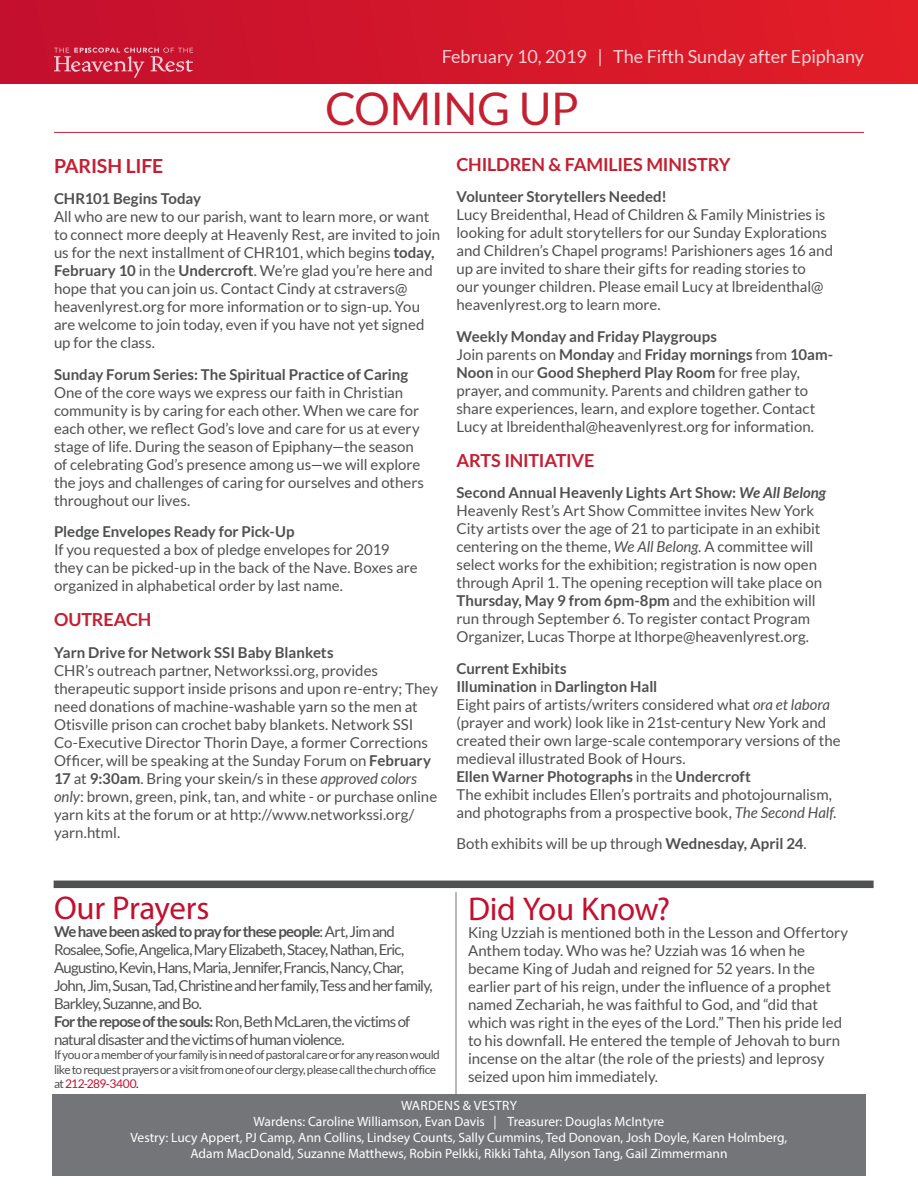
<style>
.page{position:relative;width:918px;height:1188px;background:#fff}
.page>*{position:absolute;margin:0;border:0;box-sizing:border-box;transform-origin:0 0}
.t1{font:45px "Lato";letter-spacing:-.015em;color:#c42032}
.t2{font:33px "Myriad Pro";letter-spacing:-.01em;color:#c3102f}
.t3{font:700 19.5px "Lato";letter-spacing:-.015em;color:#c42032}
.t4{font:700 18px "Lato";letter-spacing:-.01em;color:#c42032}
.t5{font:18px "Lato";color:#fff}
.t6{font:15px/18px "Lato";letter-spacing:-.005em;color:#4f5050}
.t7{font:15px/18px "Lato";letter-spacing:-.05em;color:#4f5050}
.t8{font:13.5px/16.2px "Myriad Pro";color:#fff;text-align:center}
.t9{font:13.5px "Myriad Pro";letter-spacing:.02em;color:#fff}
.t10{font:12px/14.4px "Lato";letter-spacing:-.045em;color:#4f5050}
.s1{font-weight:700}
.s2{font-style:italic}
.s3{font-weight:700;font-style:italic}
.s4{color:#c3102f}
.s5{color:#231f20}
</style>
<div class="page">
<div style="left:0;top:0;width:918px;height:84px;background:linear-gradient(to right,#c3102e,#e31e27)"></div>
<div style="left:52px;top:1094px;width:814px;height:82px;background:#747578"></div>
<hr style="left:456px;top:892px;width:1px;height:203px;background:#747578">
<svg style="left:54px;top:48px;width:139px;height:30px;background:#cf374f"></svg>
<hr style="left:54px;top:132px;width:810px;height:1px;background:#c42032">
<div style="left:54px;top:881px;width:820px;height:7px;background:#4f5050"></div>
<p class="t5" style="left:442px;top:47px;width:424px">February 10, 2019 | The Fifth Sunday after Epiphany</p>
<p class="t1" style="left:325px;top:83px;width:255px">COMING UP</p>
<p class="t3" style="left:54px;top:154px;width:111px">PARISH LIFE</p>
<p class="t6" style="left:54px;top:190px;width:388px"><span class="s1">CHR101 Begins Today<br></span>All who are new to our parish, want to learn more, or want to connect more deeply at Heavenly Rest, are invited to join us for the next installment of CHR101, which begins <span class="s1">today, February 10</span> in the <span class="s1">Undercroft</span>. We’re glad you’re here and hope that you can join us. Contact Cindy at cstravers@ heavenlyrest.org for more information or to sign-up. You are welcome to join today, even if you have not yet signed up for the class.</p>
<p class="t6" style="left:54px;top:365px;width:371px"><span class="s1">Sunday Forum Series: The Spiritual Practice of Caring </span>One of the core ways we express our faith in Christian community is by caring for each other. When we care for each other, we reflect God’s love and care for us at every stage of life. During the season of Epiphany—the season of celebrating God’s presence among us—we will explore the joys and challenges of caring for ourselves and others throughout our lives.</p>
<p class="t6" style="left:54px;top:523px;width:365px"><span class="s1">Pledge Envelopes Ready for Pick-Up<br></span>If you requested a box of pledge envelopes for 2019 they can be picked-up in the back of the Nave. Boxes are organized in alphabetical order by last name.</p>
<p class="t4" style="left:54px;top:609px;width:99px">OUTREACH</p>
<p class="t6" style="left:54px;top:643px;width:386px"><span class="s1">Yarn Drive for Network SSI Baby Blankets<br></span>CHR’s outreach partner, Networkssi.org, provides therapeutic support inside prisons and upon re-entry; They need donations of machine-washable yarn so the men at Otisville prison can crochet baby blankets. Network SSI Co-Executive Director Thorin Daye, a former Corrections Officer, will be speaking at the Sunday Forum on <span class="s1">February 17</span> at <span class="s1">9:30am</span>. Bring your skein/s in these <span class="s2">approved colors only</span>: brown, green, pink, tan, and white - or purchase online yarn kits at the forum or at http://www.networkssi.org/ yarn.html.</p>
<p class="t4" style="left:456px;top:154px;width:276px">CHILDREN &amp; FAMILIES MINISTRY</p>
<p class="t6" style="left:456px;top:188px;width:378px"><span class="s1">Volunteer Storytellers Needed!<br></span>Lucy Breidenthal, Head of Children &amp; Family Ministries is looking for adult storytellers for our Sunday Explorations and Children’s Chapel programs! Parishioners ages 16 and up are invited to share their gifts for reading stories to<br>our younger children. Please email Lucy at lbreidenthal@ heavenlyrest.org to learn more.</p>
<p class="t6" style="left:456px;top:327px;width:378px"><span class="s1">Weekly Monday and Friday Playgroups<br></span>Join parents on <span class="s1">Monday</span> and <span class="s1">Friday mornings</span> from <span class="s1">10am-Noon</span> in our <span class="s1">Good Shepherd Play Room</span> for free play, prayer, and community. Parents and children gather to share experiences, learn, and explore together. Contact Lucy at lbreidenthal@heavenlyrest.org for information.</p>
<p class="t4" style="left:456px;top:450px;width:140px">ARTS INITIATIVE</p>
<p class="t6" style="left:456px;top:484px;width:371px"><span class="s1">Second Annual Heavenly Lights Art Show:</span> <span class="s3">We All Belong </span>Heavenly Rest’s Art Show Committee invites New York City artists over the age of 21 to participate in an exhibit centering on the theme, <span class="s2">We All Belong</span>. A committee will select works for the exhibition; registration is now open through April 1. The opening reception will take place on <span class="s1">Thursday, May 9 from 6pm-8pm</span> and the exhibition will run through September 6. To register contact Program Organizer, Lucas Thorpe at lthorpe@heavenlyrest.org.</p>
<p class="t6" style="left:456px;top:659px;width:386px"><span class="s1">Current Exhibits<br>Illumination</span> in <span class="s1">Darlington Hall<br></span>Eight pairs of artists/writers considered what <span class="s2">ora et labora </span>(prayer and work) look like in 21st-century New York and created their own large-scale contemporary versions of the medieval illustrated Book of Hours.<br><span class="s1">Ellen Warner Photographs</span> in the <span class="s1">Undercroft<br></span>The exhibit includes Ellen’s portraits and photojournalism, and photographs from a prospective book, <span class="s2">The Second Half.</span></p>
<p class="t6" style="left:456px;top:835px;width:352px">Both exhibits will be up through <span class="s1">Wednesday, April 24</span>.</p>
<p class="t2" style="left:54px;top:887px;width:157px">Our Prayers</p>
<p class="t7" style="left:54px;top:922px;width:380px"><span class="s1">We have been asked to pray for these people</span>: Art, Jim and Rosalee, Sofie, Angelica, Mary Elizabeth, Stacey, Nathan, Eric, Augustino, Kevin, Hans, Maria, Jennifer, Francis, Nancy, Char, John, Jim, Susan, Tad, Christine and her family, Tess and her family, Barkley, Suzanne, and Bo.<br><span class="s1">For the repose of the souls:</span> Ron, Beth McLaren, the victims of natural disaster and the victims of human violence.</p>
<p class="t10" style="left:54px;top:1048px;width:387px">If you or a member of your family is in need of pastoral care or for any reason would like to request prayers or a visit from one of our clergy, please call the church office at <span class="s4">212-289-3400</span><span class="s5">.</span></p>
<p class="t2" style="left:468px;top:889px;width:204px">Did You Know?</p>
<p class="t6" style="left:468px;top:924px;width:382px">King Uzziah is mentioned both in the Lesson and Offertory Anthem today. Who was he? Uzziah was 16 when he became King of Judah and reigned for 52 years. In the earlier part of his reign, under the influence of a prophet named Zechariah, he was faithful to God, and “did that which was right in the eyes of the Lord.” Then his pride led to his downfall. He entered the temple of Jehovah to burn incense on the altar (the role of the priests) and leprosy seized upon him immediately.</p>
<p class="t9" style="left:401px;top:1097px;width:117px">WARDENS &amp; VESTRY</p>
<p class="t8" style="left:131px;top:1113px;width:658px">Wardens: Caroline Williamson, Evan Davis | Treasurer: Douglas McIntyre<br>Vestry: Lucy Appert, PJ Camp, Ann Collins, Lindsey Counts, Sally Cummins, Ted Donovan, Josh Doyle, Karen Holmberg,<br>Adam MacDonald, Suzanne Matthews, Robin Pelkki, Rikki Tahta, Allyson Tang, Gail Zimmermann</p>
</div>
